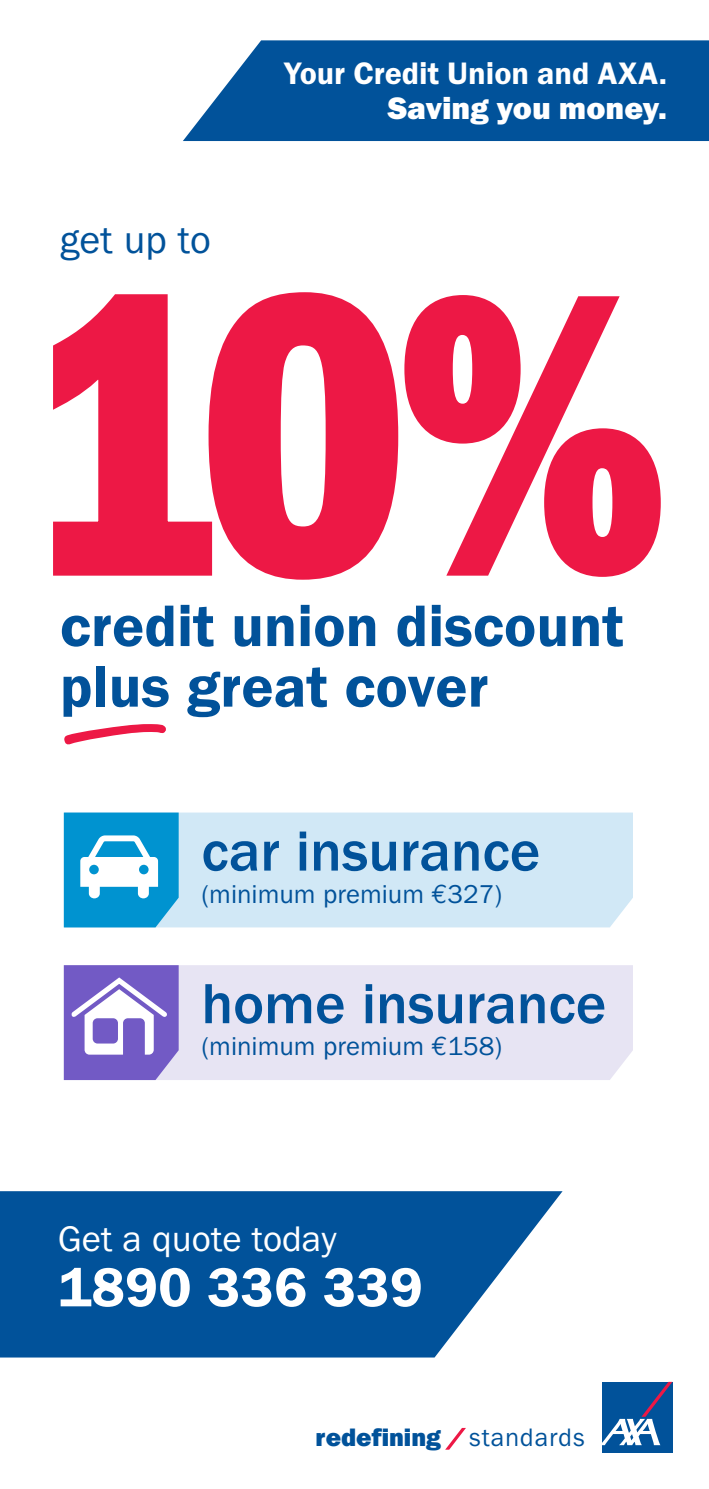
<style>
.page{position:relative;width:709px;height:1489px;background:#fff}
.page>*{position:absolute;margin:0;border:0;box-sizing:border-box;transform-origin:0 0}
.t1{font:600 condensed 403.75px "Franklin Got T";color:#ed1845}
.t2{font:60.5px/60.5px "Franklin Gothic URW Dem";color:#01529a}
.t3{font:500 58.5px "Franklin Got T";color:#01529a}
.t4{font:56.75px "Franklin Gothic URW Dem";color:#fff}
.t5{font:40px "Franklin Gothic URW Boo";color:#01529a}
.t6{font:36.75px "Franklin Gothic URW Boo";color:#fff}
.Tagline_DB_1{font:32.25px/35px "Franklin Gothic URW Dem";color:#fff;text-align:right}
.t7{font:26.75px "Franklin Gothic URW Boo";color:#01529a}
.t8{font:800 25.25px "Franklin Gothic IT Cby BT";color:#01529a}
.s1{font-family:"Franklin Gothic URW Hea"}
.s2{font-family:"Euro Mono"}
.s3{font-weight:400}
</style>
<div class="page">
<div style="left:179px;top:812px;width:454px;height:115px;background:#d1e8f6"></div>
<div style="left:179px;top:965px;width:454px;height:114px;background:#e7e4f3"></div>
<svg style="left:53px;top:294px;width:150px;height:282px"></svg>
<svg style="left:203px;top:292px;width:196px;height:288px"></svg>
<svg style="left:404px;top:295px;width:257px;height:282px"></svg>
<svg style="left:602px;top:1381px;width:71px;height:72px"></svg>
<div style="left:601px;top:1381px;width:71px;height:71px;background:#01529a"></div>
<svg style="left:601px;top:1381px;width:71px;height:63px"></svg>
<svg style="left:445px;top:1427px;width:21px;height:22px"></svg>
<svg style="left:64px;top:812px;width:115px;height:115px"></svg>
<svg style="left:64px;top:965px;width:115px;height:114px"></svg>
<svg style="left:64px;top:724px;width:102px;height:21px"></svg>
<svg style="left:183px;top:40px;width:526px;height:101px;background:#145fa1"></svg>
<svg style="left:0;top:1191px;width:562px;height:166px;background:#1d65a5"></svg>
<p class="t5" style="left:60px;top:214px;width:152px">get up to</p>
<p class="Tagline_DB_1" style="left:284px;top:55px;width:384px">Your Credit Union and AXA.<br><span class="s1">Saving you money.</span></p>
<p class="t1" style="left:18px;top:206px;width:650px">10%</p>
<p class="t2" style="left:60px;top:594px;width:565px">credit union discount plus great cover</p>
<p class="t3" style="left:201px;top:818px;width:340px">car insurance</p>
<p class="t7" style="left:201px;top:877px;width:302px">(minimum premium <span class="s2">€</span>327)</p>
<p class="t3" style="left:201px;top:971px;width:406px">home insurance</p>
<p class="t7" style="left:201px;top:1029px;width:302px">(minimum premium <span class="s2">€</span>158)</p>
<p class="t6" style="left:58px;top:1216px;width:280px">Get a quote today</p>
<p class="t4" style="left:58px;top:1252px;width:366px">1890 336 339</p>
<p class="t8" style="left:315px;top:1420px;width:270px">redefining <span class="s3">standards</span></p>
</div>
